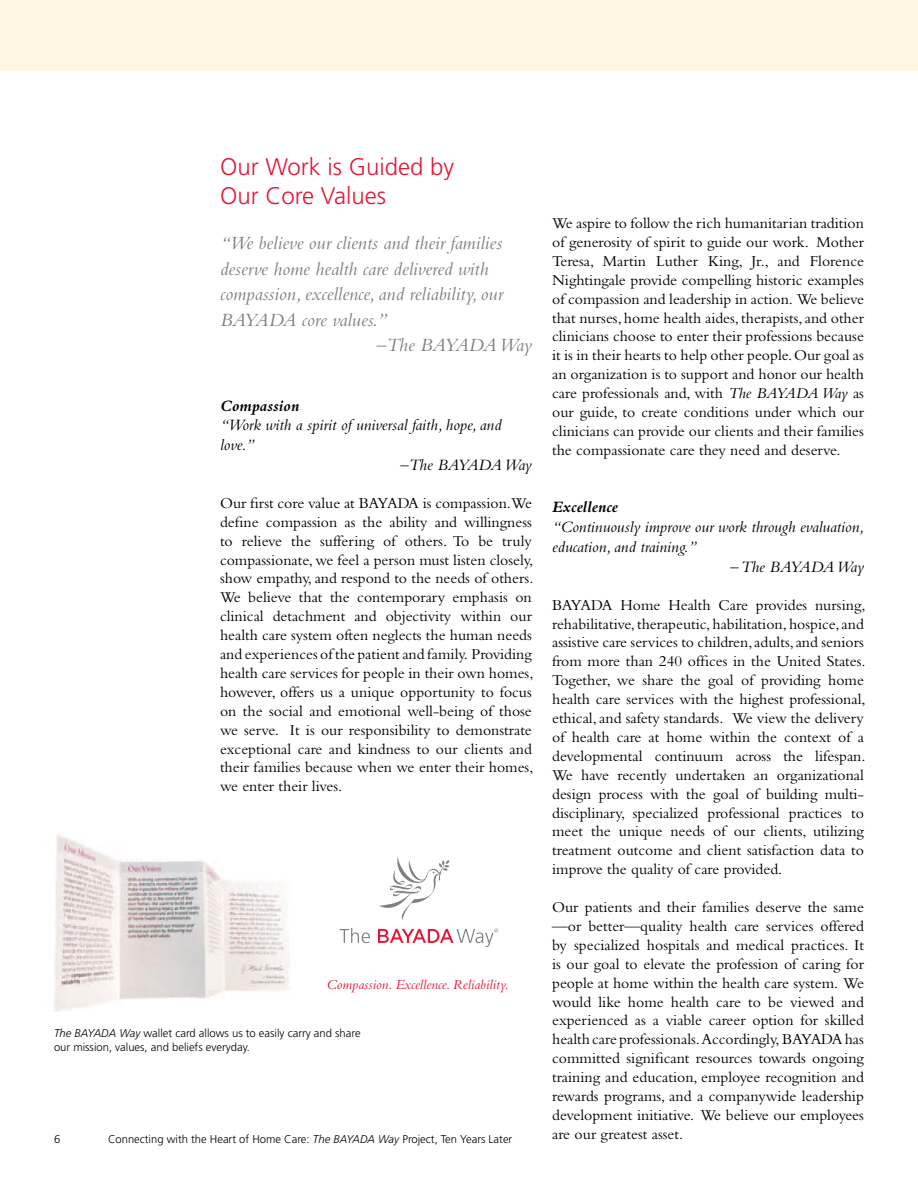
<style>
.page{position:relative;width:918px;height:1188px;background:#fff}
.page>*{position:absolute;margin:0;border:0;box-sizing:border-box;transform-origin:0 0}
.Headline{font:300 24px "Frutiger";color:#e31837}
.t1{font:italic 19.5px/25.5px "Bembo";color:#7e8083}
.t2{font:italic 19.5px "Bembo";letter-spacing:-.03em;color:#7e8083}
.t3{font:italic 16.5px/19.8px "Bembo";color:#000}
.t4{font:italic 16.5px "Bembo";letter-spacing:-.03em;color:#000}
.t5{font:italic 700 16.5px "Bembo";color:#000}
.body_text{font:15.75px/18.9px "Bembo";color:#000;text-align:justify}
.t6{font:italic 14.25px "Bembo";color:#e31837}
.captions{font:300 11.25px/13.5px "Frutiger";color:#000}
.s1{font-style:italic}
</style>
<div class="page">
<div style="left:0;top:0;width:918px;height:71px;background:#fff7e1"></div>
<img style="left:54px;top:834px;width:236px;height:178px">
<svg style="left:379px;top:857px;width:71px;height:63px"></svg>
<svg style="left:340px;top:928px;width:30px;height:15px"></svg>
<svg style="left:378px;top:929px;width:120px;height:18px"></svg>
<p class="Headline" style="left:220px;top:153px;width:236px">Our Work is Guided by</p>
<p class="Headline" style="left:220px;top:182px;width:168px">Our Core Values</p>
<p class="t1" style="left:220px;top:230px;width:284px">“We believe our clients and their families deserve home health care delivered with compassion, excellence, and reliability, our BAYADA core values.”</p>
<p class="t2" style="left:377px;top:334px;width:157px">–The BAYADA Way</p>
<p class="t5" style="left:220px;top:396px;width:81px">Compassion</p>
<p class="t3" style="left:220px;top:415px;width:283px">“Work with a spirit of universal faith, hope, and love.”</p>
<p class="t4" style="left:401px;top:455px;width:133px">–The BAYADA Way</p>
<p class="body_text" style="left:220px;top:493px;width:315px">Our first core value at BAYADA is compassion.We define compassion as the ability and willingness to relieve the suffering of others. To be truly compassionate, we feel a person must listen closely, show empathy, and respond to the needs of others.<br>We believe that the contemporary emphasis on clinical detachment and objectivity within our health care system often neglects the human needs and experiences of the patient and family. Providing health care services for people in their own homes, however, offers us a unique opportunity to focus on the social and emotional well-being of those we serve. It is our responsibility to demonstrate exceptional care and kindness to our clients and their families because when we enter their homes, we enter their lives.</p>
<p class="t6" style="left:327px;top:977px;width:184px">Compassion. Excellence. Reliability.</p>
<p class="captions" style="left:54px;top:1027px;width:308px"><span class="s1">The BAYADA Way</span> wallet card allows us to easily carry and share our mission, values, and beliefs everyday.</p>
<p class="captions" style="left:54px;top:1132px;width:8px">6</p>
<p class="captions" style="left:108px;top:1132px;width:406px">Connecting with the Heart of Home Care: <span class="s1">The BAYADA Way</span> Project, Ten Years Later</p>
<p class="body_text" style="left:552px;top:213px;width:313px">We aspire to follow the rich humanitarian tradition of generosity of spirit to guide our work. Mother Teresa, Martin Luther King, Jr., and Florence Nightingale provide compelling historic examples of compassion and leadership in action. We believe that nurses, home health aides, therapists, and other clinicians choose to enter their professions because it is in their hearts to help other people. Our goal as an organization is to support and honor our health care professionals and, with <span class="s1">The BAYADA Way</span> as our guide, to create conditions under which our clinicians can provide our clients and their families the compassionate care they need and deserve.</p>
<p class="t5" style="left:552px;top:498px;width:67px">Excellence</p>
<p class="t3" style="left:552px;top:517px;width:314px">“Continuously improve our work through evaluation, education, and training.”</p>
<p class="t4" style="left:731px;top:557px;width:135px">– The BAYADA Way</p>
<p class="body_text" style="left:552px;top:595px;width:315px">BAYADA Home Health Care provides nursing, rehabilitative, therapeutic, habilitation, hospice, and assistive care services to children, adults, and seniors from more than 240 offices in the United States.<br>Together, we share the goal of providing home health care services with the highest professional, ethical, and safety standards. We view the delivery of health care at home within the context of a developmental continuum across the lifespan.<br>We have recently undertaken an organizational design process with the goal of building multi&shy;disciplinary, specialized professional practices to meet the unique needs of our clients, utilizing treatment outcome and client satisfaction data to improve the quality of care provided.</p>
<p class="body_text" style="left:552px;top:897px;width:313px">Our patients and their families deserve the same —or better—quality health care services offered by specialized hospitals and medical practices. It is our goal to elevate the profession of caring for people at home within the health care system. We would like home health care to be viewed and experienced as a viable career option for skilled health care professionals. Accordingly, BAYADA has committed significant resources towards ongoing training and education, employee recognition and rewards programs, and a companywide leadership development initiative. We believe our employees are our greatest asset.</p>
</div>
